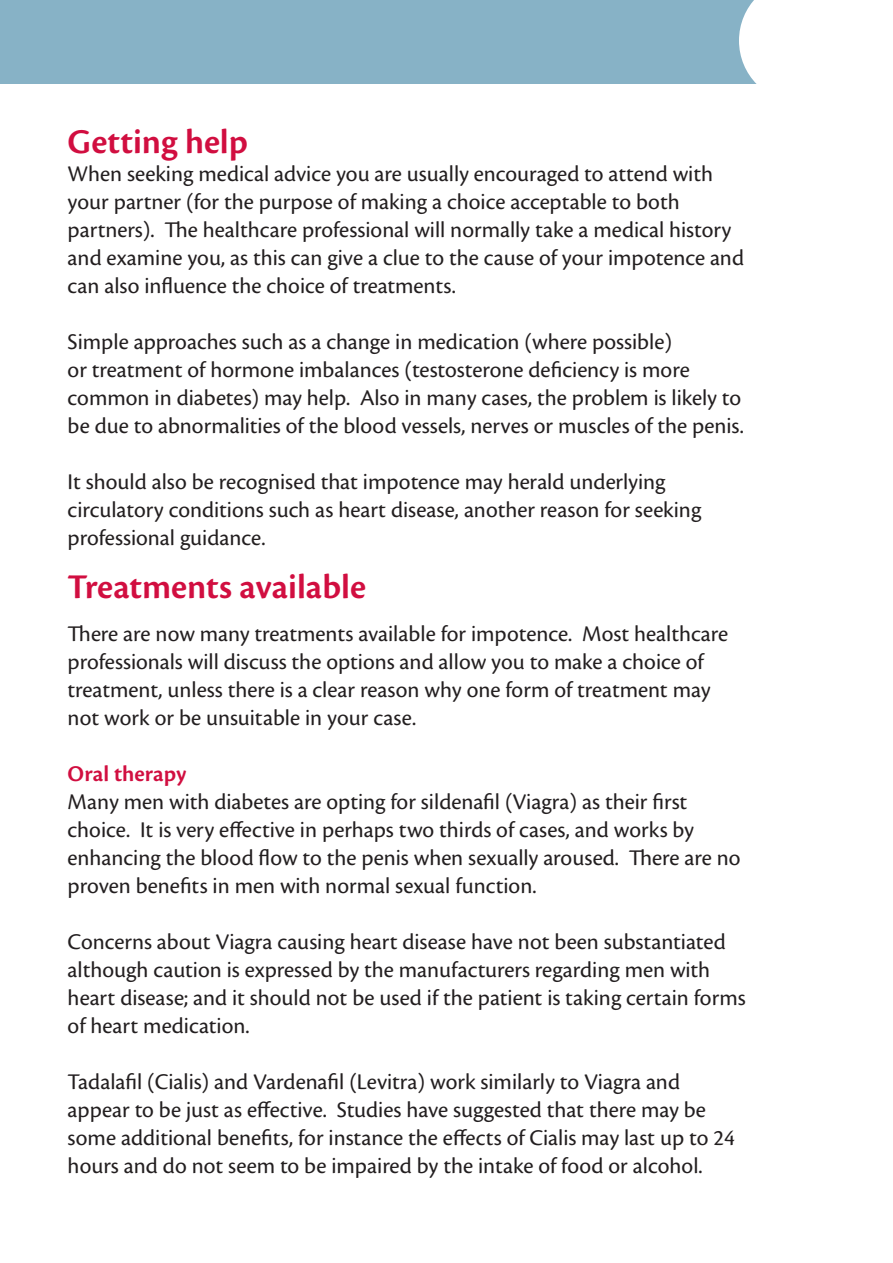
<style>
.page{position:relative;width:893px;height:1263px;background:#fff}
.page>*{position:absolute;margin:0;border:0;box-sizing:border-box;transform-origin:0 0}
.Head{font:600 36px "Cronos Pro";color:#d10e40}
.t1{font:23.4px/28px "Cronos Pro";color:#231f20}
.t2{font:600 23.4px "Cronos Pro";color:#d10e40}
</style>
<div class="page">
<div style="left:0;top:0;width:812px;height:84px;background:#87b2c6"></div>
<svg style="left:739px;top:0;width:73px;height:84px;background:#f6f9fa"></svg>
<p class="Head" style="left:68px;top:121px;width:182px">Getting help</p>
<p class="t1" style="left:68px;top:159px;width:678px">When seeking medical advice you are usually encouraged to attend with your partner (for the purpose of making a choice acceptable to both partners). The healthcare professional will normally take a medical history and examine you, as this can give a clue to the cause of your impotence and can also influence the choice of treatments.</p>
<p class="t1" style="left:68px;top:327px;width:678px">Simple approaches such as a change in medication (where possible)<br>or treatment of hormone imbalances (testosterone deficiency is more common in diabetes) may help. Also in many cases, the problem is likely to be due to abnormalities of the blood vessels, nerves or muscles of the penis.</p>
<p class="t1" style="left:68px;top:467px;width:635px">It should also be recognised that impotence may herald underlying circulatory conditions such as heart disease, another reason for seeking professional guidance.</p>
<p class="Head" style="left:68px;top:566px;width:300px">Treatments available</p>
<p class="t1" style="left:68px;top:620px;width:662px">There are now many treatments available for impotence. Most healthcare professionals will discuss the options and allow you to make a choice of treatment, unless there is a clear reason why one form of treatment may not work or be unsuitable in your case.</p>
<p class="t2" style="left:68px;top:760px;width:120px">Oral therapy</p>
<p class="t1" style="left:68px;top:788px;width:674px">Many men with diabetes are opting for sildenafil (Viagra) as their first choice. It is very effective in perhaps two thirds of cases, and works by enhancing the blood flow to the penis when sexually aroused. There are no proven benefits in men with normal sexual function.</p>
<p class="t1" style="left:68px;top:928px;width:679px">Concerns about Viagra causing heart disease have not been substantiated although caution is expressed by the manufacturers regarding men with heart disease; and it should not be used if the patient is taking certain forms of heart medication.</p>
<p class="t1" style="left:68px;top:1068px;width:669px">Tadalafil (Cialis) and Vardenafil (Levitra) work similarly to Viagra and appear to be just as effective. Studies have suggested that there may be some additional benefits, for instance the effects of Cialis may last up to 24 hours and do not seem to be impaired by the intake of food or alcohol.</p>
</div>
